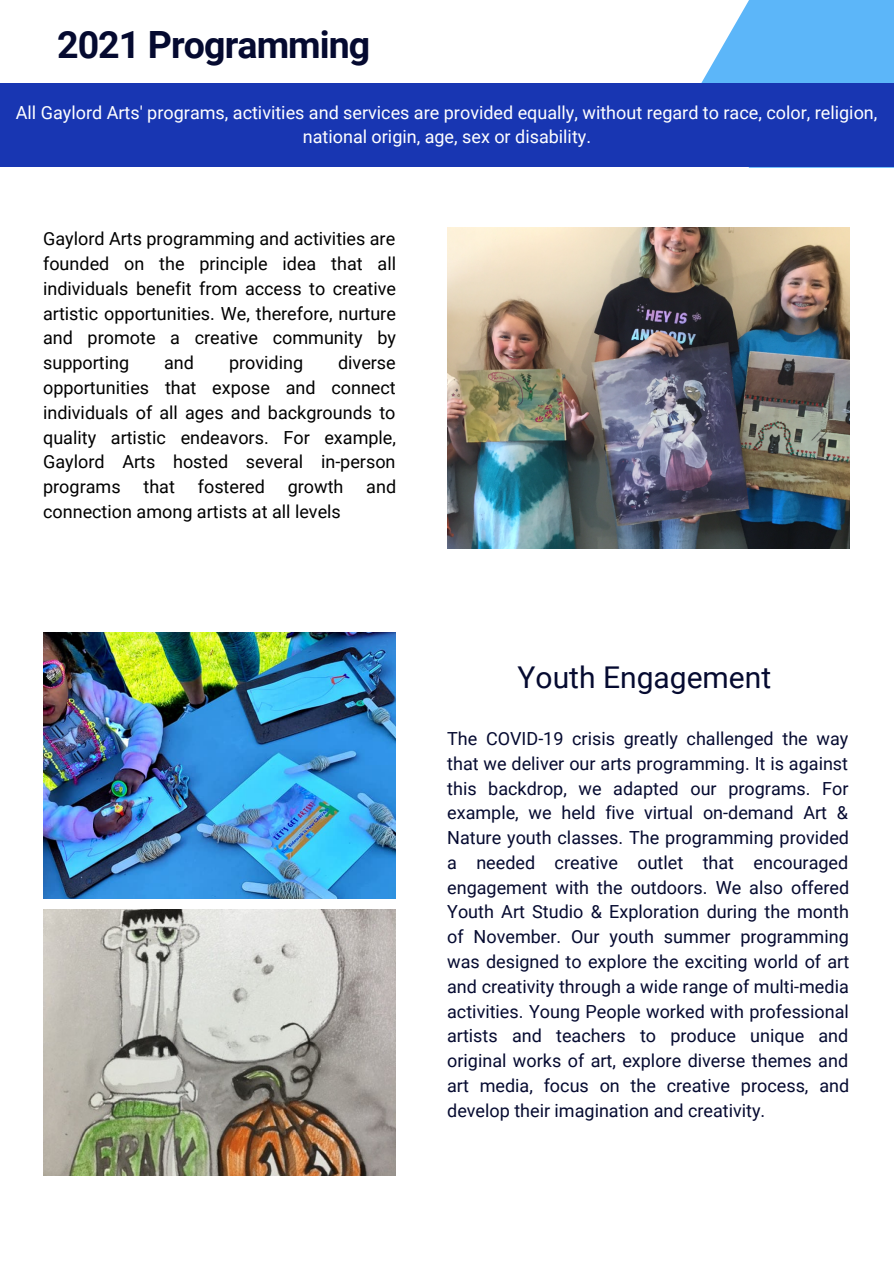
<style>
.page{position:relative;width:894px;height:1264px;background:#fff}
.page>*{position:absolute;margin:0;border:0;box-sizing:border-box;transform-origin:0 0}
.t1{font:700 37.5px "Roboto";letter-spacing:-.025em;color:#050a30}
.t2{font:30px "Roboto";color:#050a30}
.t3{font:18px/24.8px "Roboto";color:#050a30;text-align:justify}
.t4{font:18px/24.8px "Roboto";color:#000;text-align:justify}
.t5{font:18px/24.8px "Roboto";color:#fff;text-align:center}
</style>
<div class="page">
<img style="left:43px;top:909px;width:353px;height:266px">
<img style="left:43px;top:632px;width:353px;height:266px">
<img style="left:447px;top:227px;width:402px;height:321px">
<svg style="left:700px;top:0;width:193px;height:168px;background:#70bef8"></svg>
<div style="left:0;top:84px;width:893px;height:83px;background:#1836b2"></div>
<p class="t1" style="left:57px;top:23px;width:315px">2021 Programming</p>
<p class="t5" style="left:16px;top:100px;width:862px">All Gaylord Arts' programs, activities and services are provided equally, without regard to race, color, religion, national origin, age, sex or disability.</p>
<p class="t4" style="left:43px;top:227px;width:354px">Gaylord Arts programming and activities are founded on the principle idea that all individuals benefit from access to creative artistic opportunities. We, therefore, nurture and promote a creative community by supporting</p>
<p class="t4" style="left:43px;top:350px;width:354px;text-indent:295px">diverse opportunities that expose and connect individuals of all ages and backgrounds to quality artistic endeavors. For example, Gaylord Arts hosted several in-person programs</p>
<p class="t4" style="left:164px;top:350px;width:31px">and</p>
<p class="t4" style="left:229px;top:350px;width:76px">providing</p>
<p class="t4" style="left:143px;top:474px;width:33px">that</p>
<p class="t4" style="left:198px;top:474px;width:68px">fostered</p>
<p class="t4" style="left:287px;top:474px;width:57px">growth</p>
<p class="t4" style="left:366px;top:474px;width:31px">and</p>
<p class="t4" style="left:43px;top:499px;width:299px">connection among artists at all levels</p>
<p class="t2" style="left:517px;top:660px;width:255px">Youth Engagement</p>
<p class="t3" style="left:447px;top:726px;width:403px">The COVID-19 crisis greatly challenged the way that we deliver our arts programming. It is against this backdrop, we adapted our programs. For example, we held five virtual on-demand Art &amp; Nature youth classes. The programming provided a needed creative outlet that encouraged engagement with the outdoors. We also offered Youth Art Studio &amp; Exploration during the month of November. Our youth summer programming was designed to explore the exciting world of art and creativity through a wide range of multi-media activities. Young People worked with professional artists and teachers to produce unique and original works of art, explore diverse themes and art media, focus on the creative process, and develop their imagination and creativity.</p>
</div>
